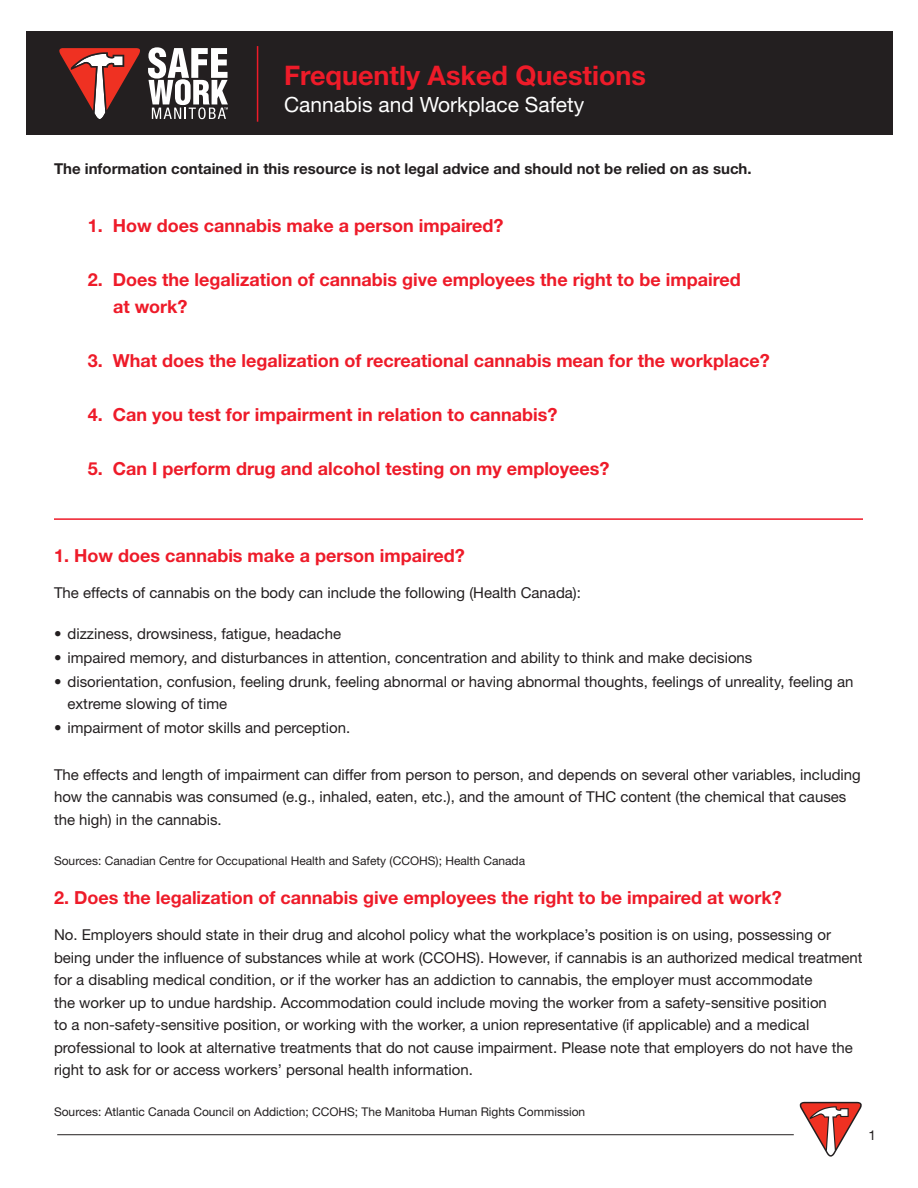
<style>
.page{position:relative;width:918px;height:1188px;background:#fff}
.page>*{position:absolute;margin:0;border:0;box-sizing:border-box;transform-origin:0 0}
.t1{font:700 27px "Helvetica Neue";color:#ee1b29}
.t2{font:21px "Helvetica Neue";color:#fff}
.t3{font:700 18px/27px "Helvetica Neue";color:#ee1b29}
.t4{font:15px/22.5px "Helvetica Neue";color:#231f20}
.t5{font:700 15px "Helvetica Neue";color:#231f20}
.t6{font:13.5px "Helvetica Neue";color:#231f20}
.t7{font:12px "Helvetica Neue";color:#231f20}
.s1{color:#fff}
</style>
<div class="page">
<div style="left:26px;top:31px;width:866px;height:104px;background:#231f20"></div>
<svg style="left:59px;top:47px;width:169px;height:73px"></svg>
<hr style="left:57px;top:1134px;width:737px;height:1px;background:#231f20">
<hr style="left:257px;top:46px;width:1px;height:76px;background:#ee1b29">
<svg style="left:800px;top:1102px;width:62px;height:55px"></svg>
<hr style="left:54px;top:518px;width:809px;height:2px;background:#ee1b29">
<h1 class="t1" style="left:284px;top:51px;width:364px">Frequently Asked Questions</h1>
<h2 class="t2" style="left:284px;top:92px;width:302px">Cannabis and Workplace Safety</h2>
<p class="t5" style="left:54px;top:155px;width:699px">The information contained in this resource is not legal advice and should not be relied on as such.</p>
<p class="t3" style="left:88px;top:211px;width:417px">1. How does cannabis make a person impaired?</p>
<p class="t3" style="left:113px;top:265px;width:629px;text-indent:-25px">2. Does the legalization of cannabis give employees the right to be impaired at work?</p>
<p class="t3" style="left:88px;top:346px;width:684px">3. What does the legalization of recreational cannabis mean for the workplace?</p>
<p class="t3" style="left:88px;top:400px;width:471px">4. Can you test for impairment in relation to cannabis?</p>
<p class="t3" style="left:88px;top:454px;width:589px">5. Can I perform drug and alcohol testing on my employees?<span class="s1">plyees?</span></p>
<p class="t3" style="left:54px;top:541px;width:412px">1. How does cannabis make a person impaired?</p>
<p class="t4" style="left:54px;top:581px;width:529px">The effects of cannabis on the body can include the following (Health Canada):</p>
<p class="t4" style="left:54px;top:622px;width:289px">• dizziness, drowsiness, fatigue, headache</p>
<p class="t4" style="left:54px;top:646px;width:700px">• impaired memory, and disturbances in attention, concentration and ability to think and make decisions</p>
<p class="t4" style="left:68px;top:670px;width:787px;text-indent:-14px">• disorientation, confusion, feeling drunk, feeling abnormal or having abnormal thoughts, feelings of unreality, feeling an extreme slowing of time</p>
<p class="t4" style="left:54px;top:716px;width:298px">• impairment of motor skills and perception.</p>
<p class="t4" style="left:54px;top:763px;width:808px">The effects and length of impairment can differ from person to person, and depends on several other variables, including how the cannabis was consumed (e.g., inhaled, eaten, etc.), and the amount of THC content (the chemical that causes the high) in the cannabis.</p>
<p class="t7" style="left:54px;top:854px;width:473px">Sources: Canadian Centre for Occupational Health and Safety (CCOHS); Health Canada</p>
<p class="t3" style="left:54px;top:883px;width:729px">2. Does the legalization of cannabis give employees the right to be impaired at work?</p>
<p class="t4" style="left:54px;top:923px;width:810px">No. Employers should state in their drug and alcohol policy what the workplace’s position is on using, possessing or being under the influence of substances while at work (CCOHS). However, if cannabis is an authorized medical treatment for a disabling medical condition, or if the worker has an addiction to cannabis, the employer must accommodate<br>the worker up to undue hardship. Accommodation could include moving the worker from a safety-sensitive position<br>to a non-safety-sensitive position, or working with the worker, a union representative (if applicable) and a medical professional to look at alternative treatments that do not cause impairment. Please note that employers do not have the right to ask for or access workers’ personal health information.</p>
<p class="t7" style="left:54px;top:1104px;width:533px">Sources: Atlantic Canada Council on Addiction; CCOHS; The Manitoba Human Rights Commission</p>
<p class="t6" style="left:868px;top:1127px;width:9px">1</p>
</div>
